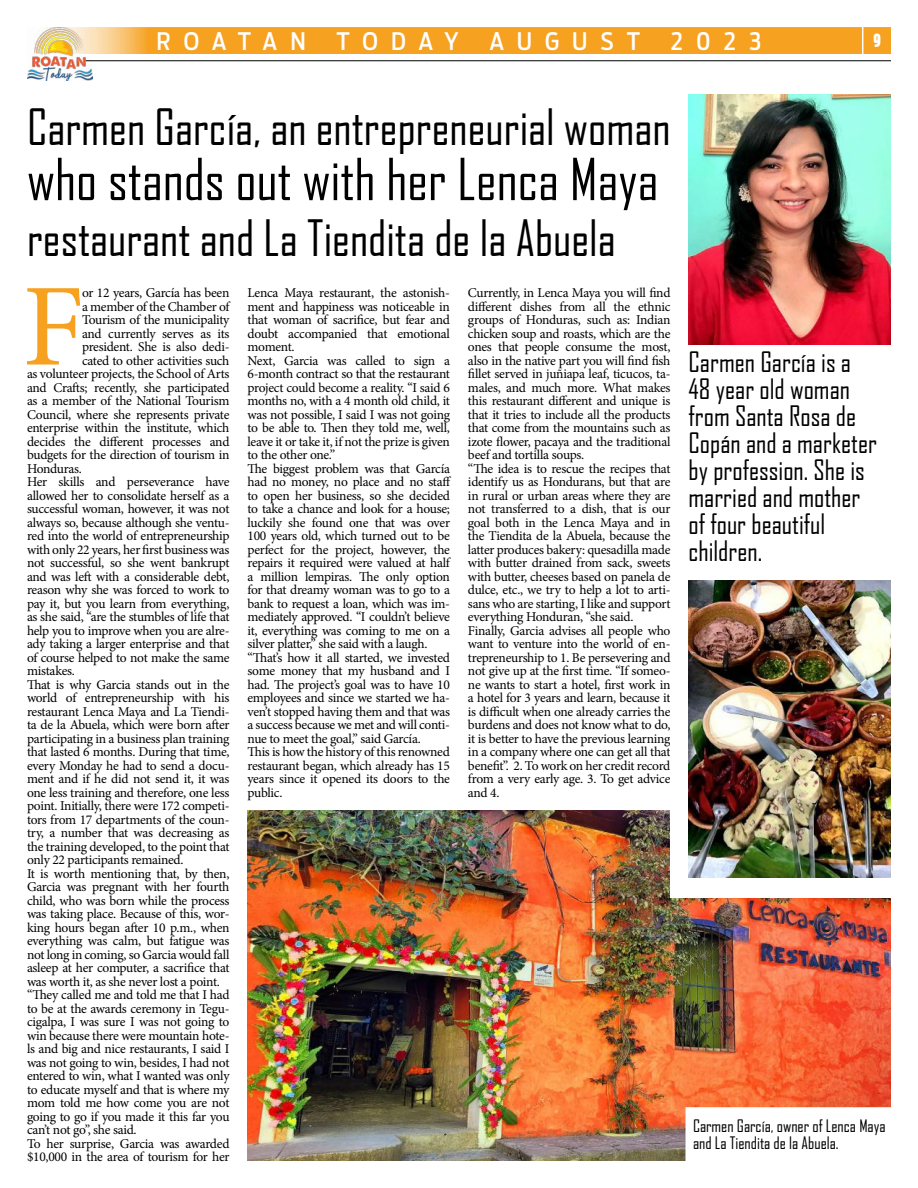
<style>
.page{position:relative;width:918px;height:1188px;background:#fff}
.page>*{position:absolute;margin:0;border:0;box-sizing:border-box;transform-origin:0 0}
.t1{font:117.3px "Minion Pro";color:#f6a120}
.t2{font:55.5px "Agency FB";color:#000}
.t3{font:48px "Agency FB";color:#000}
.t4{font:27px/27px "Agency FB";color:#000}
.t5{font:500 condensed 24px "Ford Antenna";letter-spacing:.54em;color:#fff}
.t6{font:18px "Ford Antenna Black Cmp";color:#fff}
.t7{font:16.5px/16.5px "Agency FB";color:#000}
.t8{font:13.5px/13.5px "Minion Pro";letter-spacing:-.025em;color:#000}
</style>
<div class="page">
<div style="left:27px;top:27px;width:864px;height:27px;background:#f6a120"></div>
<svg style="left:862px;top:27px;width:1px;height:27px"></svg>
<hr style="left:86px;top:60px;width:805px;height:1px;background:#010202">
<img style="left:27px;top:27px;width:65px;height:54px">
<img style="left:688px;top:94px;width:203px;height:250px">
<img style="left:248px;top:810px;width:643px;height:351px">
<div style="left:670px;top:675px;width:236px;height:223px;background:#fff"></div>
<img style="left:688px;top:580px;width:203px;height:298px">
<div style="left:689px;top:1111px;width:201px;height:46px;background:#fff"></div>
<h3 class="t5" style="left:156px;top:20px;width:151px">ROATAN</h3>
<h3 class="t5" style="left:337px;top:20px;width:124px">TODAY</h3>
<h3 class="t5" style="left:489px;top:20px;width:152px">AUGUST</h3>
<h3 class="t5" style="left:671px;top:20px;width:92px">2023</h3>
<h3 class="t6" style="left:873px;top:25px;width:9px">9</h3>
<h3 class="t3" style="left:27px;top:97px;width:645px">Carmen García, an entrepreneurial woman</h3>
<h2 class="t2" style="left:27px;top:146px;width:633px">who stands out with her Lenca Maya</h2>
<h3 class="t3" style="left:27px;top:208px;width:590px">restaurant and La Tiendita de la Abuela</h3>
<h1 class="t1" style="left:22px;top:248px;width:64px">F</h1>
<p class="t8" style="left:82px;top:286px;width:149px">or 12 years, García has been</p>
<p class="t8" style="left:248px;top:286px;width:205px">Lenca Maya restaurant, the astonish&shy;ment and happiness was noticeable in that woman of sacrifice, but fear and doubt accompanied that emotional moment.<br>Next, Garcia was called to sign a 6-month contract so that the restaurant project could become a reality. “I said 6 months no, with a 4 month old child, it was not possible, I said I was not going to be able to. Then they told me, well, leave it or take it, if not the prize is given to the other one.”<br>The biggest problem was that García had no money, no place and no staff to open her business, so she decided to take a chance and look for a house; luckily she found one that was over 100 years old, which turned out to be perfect for the project, however, the repairs it required were valued at half a million lempiras. The only option for that dreamy woman was to go to a bank to request a loan, which was im&shy;mediately approved. “I couldn’t believe it, everything was coming to me on a silver platter,” she said with a laugh. “That’s how it all started, we invested some money that my husband and I had. The project’s goal was to have 10 employees and since we started we ha&shy;ven’t stopped having them and that was a success because we met and will conti&shy;nue to meet the goal,” said García.<br>This is how the history of this renowned restaurant began, which already has 15 years since it opened its doors to the public.</p>
<p class="t8" style="left:468px;top:286px;width:204px">Currently, in Lenca Maya you will find different dishes from all the ethnic groups of Honduras, such as: Indian chicken soup and roasts, which are the ones that people consume the most, also in the native part you will find fish fillet served in juñiapa leaf, ticucos, ta&shy;males, and much more. What makes this restaurant different and unique is that it tries to include all the products that come from the mountains such as izote flower, pacaya and the traditional beef and tortilla soups.<br>“The idea is to rescue the recipes that identify us as Hondurans, but that are in rural or urban areas where they are not transferred to a dish, that is our goal both in the Lenca Maya and in the Tiendita de la Abuela, because the latter produces bakery: quesadilla made with butter drained from sack, sweets with butter, cheeses based on panela de dulce, etc., we try to help a lot to arti&shy;sans who are starting, I like and support everything Honduran, “she said.<br>Finally, Garcia advises all people who want to venture into the world of en&shy;trepreneurship to 1. Be persevering and not give up at the first time. “If someo&shy;ne wants to start a hotel, first work in a hotel for 3 years and learn, because it is difficult when one already carries the burdens and does not know what to do, it is better to have the previous learning in a company where one can get all that benefit”. 2. To work on her credit record from a very early age. 3. To get advice and 4.</p>
<p class="t8" style="left:82px;top:300px;width:149px">a member of the Chamber of</p>
<p class="t8" style="left:82px;top:313px;width:149px">Tourism of the municipality</p>
<p class="t8" style="left:82px;top:327px;width:149px">and currently serves as its</p>
<p class="t8" style="left:82px;top:340px;width:149px">president. She is also dedi-</p>
<p class="t8" style="left:82px;top:354px;width:149px">cated to other activities such</p>
<p class="t8" style="left:27px;top:367px;width:204px">as volunteer projects, the School of Arts</p>
<p class="t8" style="left:27px;top:381px;width:204px">and Crafts; recently, she participated</p>
<p class="t8" style="left:27px;top:394px;width:204px">as a member of the National Tourism</p>
<p class="t8" style="left:27px;top:408px;width:204px">Council, where she represents private</p>
<p class="t8" style="left:27px;top:421px;width:204px">enterprise within the institute, which</p>
<p class="t8" style="left:27px;top:435px;width:204px">decides the different processes and</p>
<p class="t8" style="left:27px;top:448px;width:204px">budgets for the direction of tourism in</p>
<p class="t8" style="left:27px;top:462px;width:56px">Honduras.</p>
<p class="t8" style="left:27px;top:475px;width:204px">Her skills and perseverance have</p>
<p class="t8" style="left:27px;top:489px;width:204px">allowed her to consolidate herself as a</p>
<p class="t8" style="left:27px;top:502px;width:204px">successful woman, however, it was not</p>
<p class="t8" style="left:27px;top:516px;width:204px">always so, because although she ventu-</p>
<p class="t8" style="left:27px;top:529px;width:204px">red into the world of entrepreneurship</p>
<p class="t8" style="left:27px;top:543px;width:204px">with only 22 years, her first business was</p>
<p class="t8" style="left:27px;top:556px;width:204px">not successful, so she went bankrupt</p>
<p class="t8" style="left:27px;top:570px;width:204px">and was left with a considerable debt,</p>
<p class="t8" style="left:27px;top:583px;width:204px">reason why she was forced to work to</p>
<p class="t8" style="left:27px;top:597px;width:204px">pay it, but you learn from everything,</p>
<p class="t8" style="left:27px;top:610px;width:204px">as she said, “are the stumbles of life that</p>
<p class="t8" style="left:27px;top:624px;width:204px">help you to improve when you are alre-</p>
<p class="t8" style="left:27px;top:637px;width:204px">ady taking a larger enterprise and that</p>
<p class="t8" style="left:27px;top:651px;width:204px">of course helped to not make the same</p>
<p class="t8" style="left:27px;top:664px;width:49px">mistakes.</p>
<p class="t8" style="left:27px;top:678px;width:204px">That is why Garcia stands out in the</p>
<p class="t8" style="left:27px;top:691px;width:204px">world of entrepreneurship with his</p>
<p class="t8" style="left:27px;top:705px;width:204px">restaurant Lenca Maya and La Tiendi-</p>
<p class="t8" style="left:27px;top:718px;width:204px">ta de la Abuela, which were born after</p>
<p class="t8" style="left:27px;top:732px;width:204px">participating in a business plan training</p>
<p class="t8" style="left:27px;top:745px;width:204px">that lasted 6 months. During that time,</p>
<p class="t8" style="left:27px;top:759px;width:204px">every Monday he had to send a docu-</p>
<p class="t8" style="left:27px;top:772px;width:204px">ment and if he did not send it, it was</p>
<p class="t8" style="left:27px;top:786px;width:204px">one less training and therefore, one less</p>
<p class="t8" style="left:27px;top:799px;width:204px">point. Initially, there were 172 competi-</p>
<p class="t8" style="left:27px;top:813px;width:204px">tors from 17 departments of the coun-</p>
<p class="t8" style="left:27px;top:826px;width:204px">try, a number that was decreasing as</p>
<p class="t8" style="left:27px;top:840px;width:204px">the training developed, to the point that</p>
<p class="t8" style="left:27px;top:853px;width:158px">only 22 participants remained.</p>
<p class="t8" style="left:27px;top:867px;width:204px">It is worth mentioning that, by then,</p>
<p class="t8" style="left:27px;top:880px;width:204px">Garcia was pregnant with her fourth</p>
<p class="t8" style="left:27px;top:894px;width:204px">child, who was born while the process</p>
<p class="t8" style="left:27px;top:907px;width:204px">was taking place. Because of this, wor-</p>
<p class="t8" style="left:27px;top:921px;width:204px">king hours began after 10 p.m., when</p>
<p class="t8" style="left:27px;top:934px;width:204px">everything was calm, but fatigue was</p>
<p class="t8" style="left:27px;top:948px;width:204px">not long in coming, so Garcia would fall</p>
<p class="t8" style="left:27px;top:961px;width:204px">asleep at her computer, a sacrifice that</p>
<p class="t8" style="left:27px;top:975px;width:194px">was worth it, as she never lost a point.</p>
<p class="t8" style="left:27px;top:988px;width:204px">“They called me and told me that I had</p>
<p class="t8" style="left:27px;top:1002px;width:204px">to be at the awards ceremony in Tegu-</p>
<p class="t8" style="left:27px;top:1015px;width:204px">cigalpa, I was sure I was not going to</p>
<p class="t8" style="left:27px;top:1029px;width:204px">win because there were mountain hote-</p>
<p class="t8" style="left:27px;top:1042px;width:204px">ls and big and nice restaurants, I said I</p>
<p class="t8" style="left:27px;top:1056px;width:204px">was not going to win, besides, I had not</p>
<p class="t8" style="left:27px;top:1069px;width:204px">entered to win, what I wanted was only</p>
<p class="t8" style="left:27px;top:1083px;width:204px">to educate myself and that is where my</p>
<p class="t8" style="left:27px;top:1096px;width:204px">mom told me how come you are not</p>
<p class="t8" style="left:27px;top:1110px;width:204px">going to go if you made it this far you</p>
<p class="t8" style="left:27px;top:1123px;width:111px">can’t not go”, she said.</p>
<p class="t8" style="left:27px;top:1137px;width:204px">To her surprise, Garcia was awarded</p>
<p class="t8" style="left:27px;top:1150px;width:204px">$10,000 in the area of tourism for her</p>
<h3 class="t4" style="left:688px;top:348px;width:190px">Carmen García is a<br>48 year old woman from Santa Rosa de<br>Copán and a marketer by profession. She is married and mother of four beautiful children.</h3>
<p class="t7" style="left:693px;top:1117px;width:194px">Carmen García, owner of Lenca Maya and La Tiendita de la Abuela.</p>
</div>
